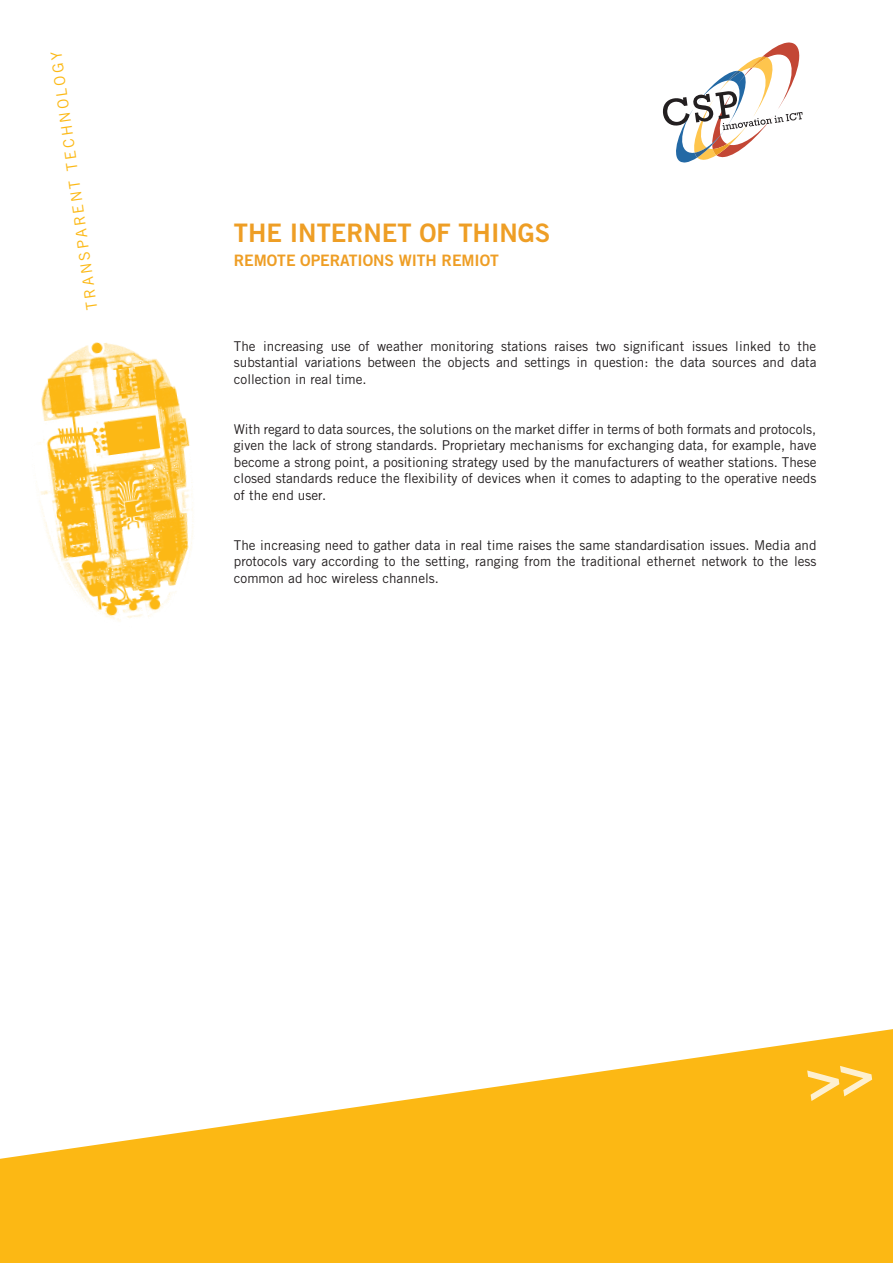
<style>
.page{position:relative;width:893px;height:1263px;background:#fff}
.page>*{position:absolute;margin:0;border:0;box-sizing:border-box;transform-origin:0 0}
.t1{font:25.5px "Trade Gothic Bold Two";color:#ee9e25}
.t2{font:15.75px "Trade Gothic Bold Two";letter-spacing:-.005em;color:#ee9e25}
.t3{font:15px "Trade Gothic";color:#fcb814}
.t4{font:13.5px/16.5px "Trade Gothic";color:#231f20;text-align:justify}
</style>
<div class="page">
<svg style="left:0;top:1029px;width:893px;height:234px;fill:#fcb814"></svg>
<svg style="left:807px;top:1066px;width:65px;height:35px;background:#fcc94d"></svg>
<img style="left:39px;top:342px;width:154px;height:279px">
<svg style="left:662px;top:42px;width:141px;height:121px"></svg>
<p class="t3" style="left:83px;top:311px;width:262px;rotate:-98deg">TRANSPARENT TECHNOLOGY</p>
<p class="t1" style="left:234px;top:217px;width:318px">THE INTERNET OF THINGS</p>
<p class="t2" style="left:234px;top:250px;width:267px">REMOTE OPERATIONS WITH REMIOT</p>
<p class="t4" style="left:234px;top:337px;width:584px">The increasing use of weather monitoring stations raises two significant issues linked to the substantial variations between the objects and settings in question: the data sources and data collection in real time.</p>
<p class="t4" style="left:234px;top:420px;width:584px">With regard to data sources, the solutions on the market differ in terms of both formats and protocols, given the lack of strong standards. Proprietary mechanisms for exchanging data, for example, have become a strong point, a positioning strategy used by the manufacturers of weather stations. These closed standards reduce the flexibility of devices when it comes to adapting to the operative needs of the end user.</p>
<p class="t4" style="left:234px;top:536px;width:584px">The increasing need to gather data in real time raises the same standardisation issues. Media and protocols vary according to the setting, ranging from the traditional ethernet network to the less common ad hoc wireless channels.</p>
</div>
